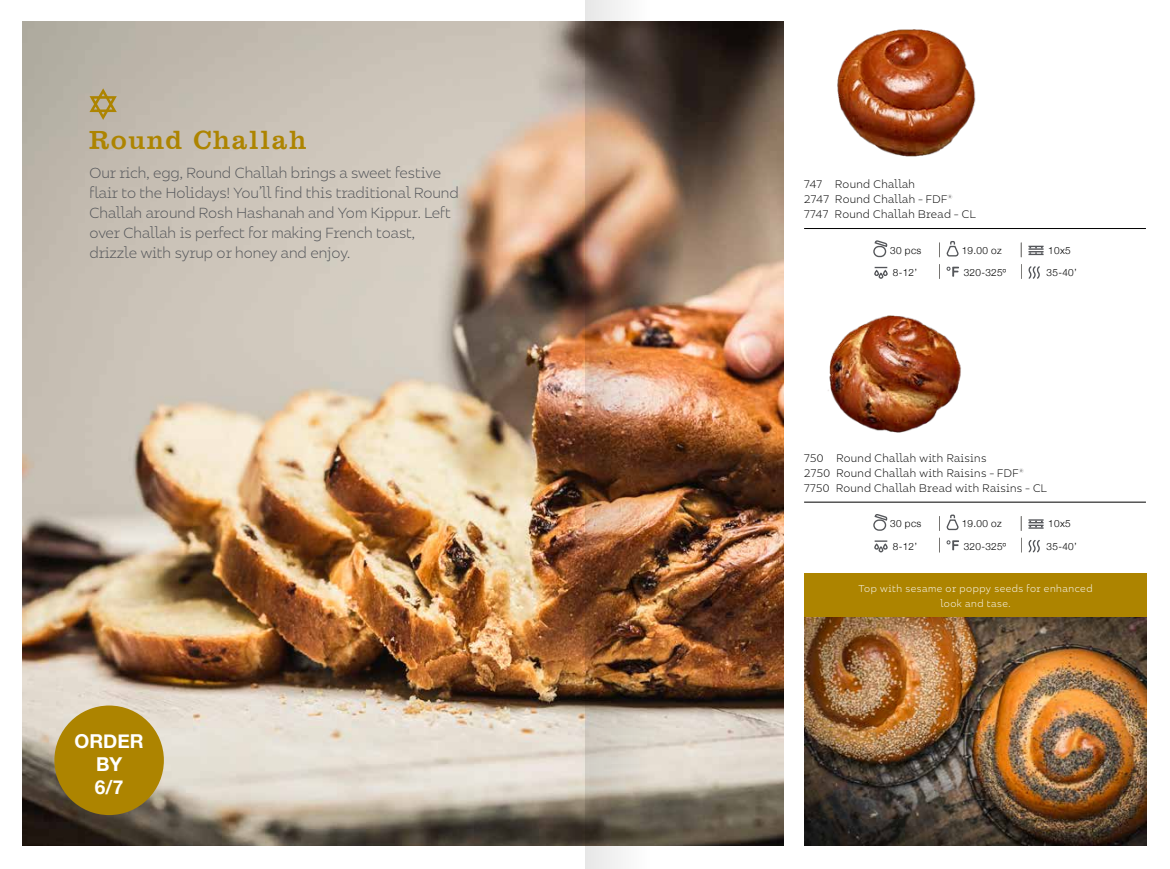
<style>
.page{position:relative;width:1170px;height:869px;background:#fff}
.page>*{position:absolute;margin:0;border:0;box-sizing:border-box;transform-origin:0 0}
.t1{font:700 23.75px "Clarendon";letter-spacing:.06em;color:#ad8400}
.t2{font:700 19.12px/23px "Helvetica Neue";color:#fff;text-align:center}
.t3{font:300 15px/20px "Bilbao";color:#54565a}
.t4{font:300 11.25px/15px "Bilbao";letter-spacing:.03em;color:#000}
.t5{font:300 10px "Helvetica Neue";letter-spacing:.03em;color:#000}
.t6{font:300 10px/15px "Bilbao";letter-spacing:.05em;color:#fff;text-align:center}
</style>
<div class="page">
<img style="left:22px;top:21px;width:761px;height:824px">
<img style="left:837px;top:29px;width:139px;height:128px">
<div style="left:873px;top:246px;width:13px;height:11px;border:1px solid #54565a;border-radius:5px"></div>
<svg style="left:874px;top:240px;width:14px;height:8px"></svg>
<svg style="left:939px;top:241px;width:20px;height:16px"></svg>
<svg style="left:1020px;top:243px;width:1px;height:14px"></svg>
<svg style="left:1028px;top:245px;width:15px;height:10px"></svg>
<svg style="left:874px;top:267px;width:13px;height:12px"></svg>
<svg style="left:939px;top:264px;width:1px;height:14px"></svg>
<svg style="left:946px;top:266px;width:13px;height:11px"></svg>
<svg style="left:1028px;top:266px;width:12px;height:13px"></svg>
<hr style="left:804px;top:228px;width:341px;height:1px;background:#000">
<div style="left:804px;top:572px;width:342px;height:45px;background:#ad8400"></div>
<img style="left:804px;top:617px;width:342px;height:228px">
<svg style="left:89px;top:88px;width:28px;height:32px"></svg>
<img style="left:828px;top:315px;width:133px;height:118px">
<div style="left:873px;top:519px;width:13px;height:11px;border:1px solid #54565a;border-radius:5px"></div>
<svg style="left:874px;top:514px;width:14px;height:7px"></svg>
<svg style="left:939px;top:514px;width:20px;height:16px"></svg>
<svg style="left:1020px;top:516px;width:1px;height:14px"></svg>
<svg style="left:1028px;top:519px;width:15px;height:9px"></svg>
<svg style="left:874px;top:540px;width:13px;height:12px"></svg>
<svg style="left:939px;top:538px;width:1px;height:14px"></svg>
<svg style="left:946px;top:540px;width:13px;height:10px"></svg>
<svg style="left:1028px;top:540px;width:12px;height:13px"></svg>
<hr style="left:804px;top:501px;width:341px;height:1px;background:#000">
<img style="left:585px;top:0;width:66px;height:868px">
<div style="left:54px;top:705px;width:110px;height:109px;background:#ad8400;border-radius:50%"></div>
<h1 class="t1" style="left:89px;top:127px;width:219px">Round Challah</h1>
<p class="t3" style="left:89px;top:163px;width:371px">Our rich, egg, Round Challah brings a sweet festive flair to the Holidays! You’ll find this traditional Round Challah around Rosh Hashanah and Yom Kippur. Left over Challah is perfect for making French toast, drizzle with syrup or honey and enjoy.</p>
<p class="t2" style="left:75px;top:730px;width:71px">ORDER<br>BY<br>6/7</p>
<p class="t4" style="left:804px;top:176px;width:173px">747 Round Challah<br>2747 Round Challah - FDF<sup>®<br></sup>7747 Round Challah Bread - CL</p>
<p class="t5" style="left:890px;top:242px;width:33px">30 pcs</p>
<p class="t5" style="left:961px;top:242px;width:42px">19.00 oz</p>
<p class="t5" style="left:1048px;top:242px;width:24px">10x5</p>
<p class="t5" style="left:892px;top:264px;width:26px">8-12’</p>
<p class="t5" style="left:963px;top:264px;width:44px">320-325º</p>
<p class="t5" style="left:1046px;top:264px;width:32px">35-40’</p>
<p class="t4" style="left:804px;top:450px;width:244px">750 Round Challah with Raisins<br>2750 Round Challah with Raisins - FDF<sup>®<br></sup>7750 Round Challah Bread with Raisins - CL</p>
<p class="t5" style="left:890px;top:515px;width:33px">30 pcs</p>
<p class="t5" style="left:961px;top:515px;width:42px">19.00 oz</p>
<p class="t5" style="left:1048px;top:515px;width:24px">10x5</p>
<p class="t5" style="left:892px;top:538px;width:26px">8-12’</p>
<p class="t5" style="left:963px;top:538px;width:44px">320-325º</p>
<p class="t5" style="left:1046px;top:538px;width:32px">35-40’</p>
<p class="t6" style="left:858px;top:580px;width:235px">Top with sesame or poppy seeds for enhanced look and tase.</p>
</div>
